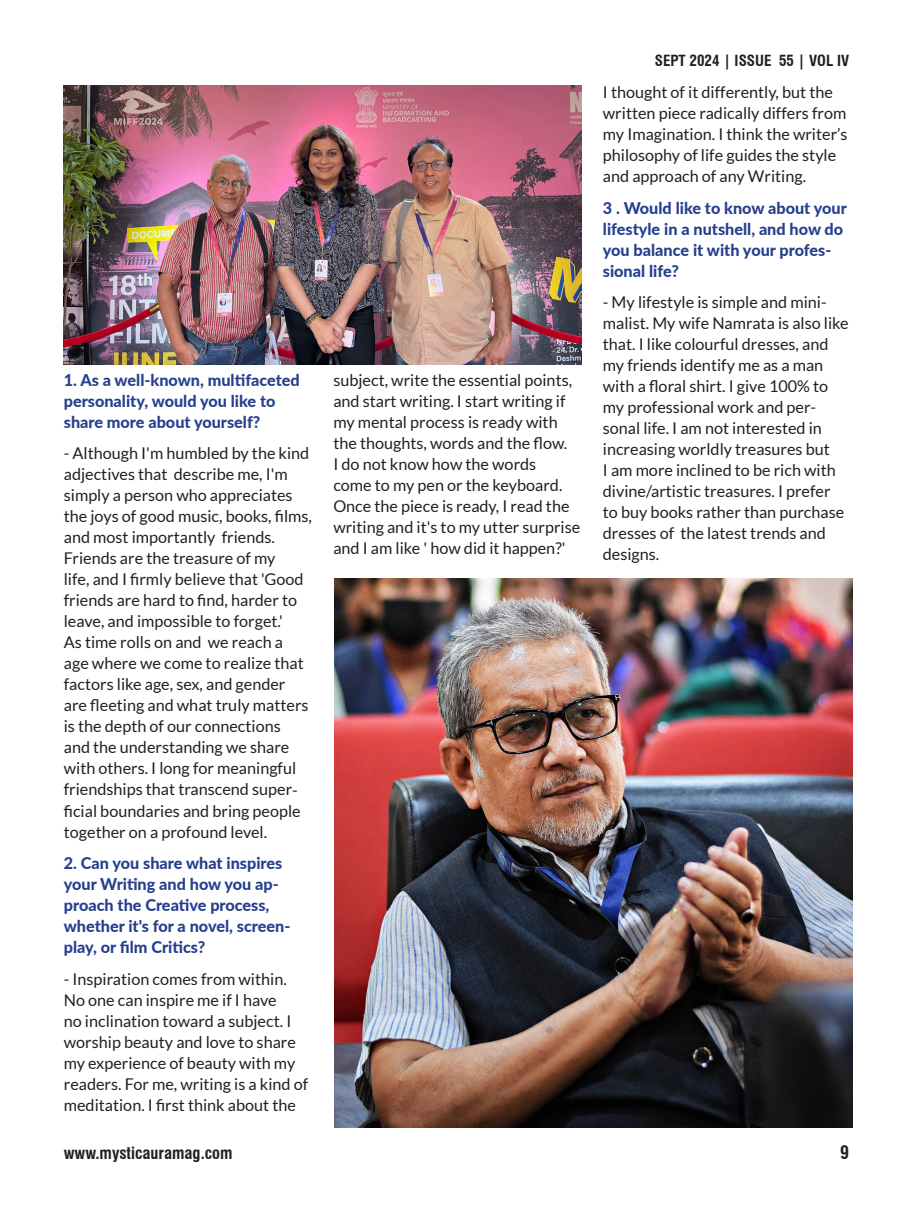
<style>
.page{position:relative;width:915px;height:1212px;background:#fff}
.page>*{position:absolute;margin:0;border:0;box-sizing:border-box;transform-origin:0 0}
.t1{font:700 condensed 18px "Swiss 721 BT";color:#231f20}
.t2{font:700 condensed 16.5px "Swiss 721 BT";color:#231f20}
.t3{font:16.2px/21px "Lato";color:#231f20}
.t4{font:800 16.2px/21px "Lato";color:#253f8e}
.t5{font:700 condensed 15px "Swiss 721 BT";color:#231f20}
</style>
<div class="page">
<img style="left:64px;top:85px;width:517px;height:279px">
<img style="left:334px;top:578px;width:517px;height:549px">
<p class="t4" style="left:64px;top:369px;width:237px">1. As a well-known, multifaceted personality, would you like to share more about yourself?</p>
<p class="t3" style="left:64px;top:443px;width:250px">- Although I'm humbled by the kind adjectives that describe me, I'm simply a person who appreciates the joys of good music, books, films, and most importantly friends.<br>Friends are the treasure of my<br>life, and I firmly believe that 'Good friends are hard to find, harder to leave, and impossible to forget.'<br>As time rolls on and we reach a age where we come to realize that factors like age, sex, and gender are fleeting and what truly matters is the depth of our connections<br>and the understanding we share with others. I long for meaningful friendships that transcend super&shy;ficial boundaries and bring people together on a profound level.</p>
<p class="t4" style="left:64px;top:852px;width:228px">2. Can you share what inspires your Writing and how you ap&shy;proach the Creative process, whether it's for a novel, screen&shy;play, or film Critics?</p>
<p class="t3" style="left:64px;top:968px;width:246px">- Inspiration comes from within.<br>No one can inspire me if I have<br>no inclination toward a subject. I worship beauty and love to share my experience of beauty with my readers. For me, writing is a kind of meditation. I first think about the</p>
<p class="t3" style="left:333px;top:369px;width:248px">subject, write the essential points, and start writing. I start writing if my mental process is ready with the thoughts, words and the flow.<br>I do not know how the words<br>come to my pen or the keyboard.<br>Once the piece is ready, I read the writing and it's to my utter surprise and I am like ' how did it happen?'</p>
<p class="t5" style="left:654px;top:51px;width:196px">Sept 2024 | Issue 55 | Vol IV</p>
<p class="t3" style="left:602px;top:82px;width:246px">I thought of it differently, but the written piece radically differs from my Imagination. I think the writer’s philosophy of life guides the style and approach of any Writing.</p>
<p class="t4" style="left:602px;top:197px;width:245px">3 . Would like to know about your lifestyle in a nutshell, and how do you balance it with your profes&shy;sional life?</p>
<p class="t3" style="left:602px;top:292px;width:247px">- My lifestyle is simple and mini&shy;malist. My wife Namrata is also like that. I like colourful dresses, and my friends identify me as a man with a floral shirt. I give 100% to my professional work and per&shy;sonal life. I am not interested in increasing worldly treasures but<br>I am more inclined to be rich with divine/artistic treasures. I prefer to buy books rather than purchase dresses of the latest trends and designs.</p>
<p class="t2" style="left:64px;top:1143px;width:170px">www.mysticauramag.com</p>
<p class="t1" style="left:839px;top:1141px;width:10px">9</p>
</div>
